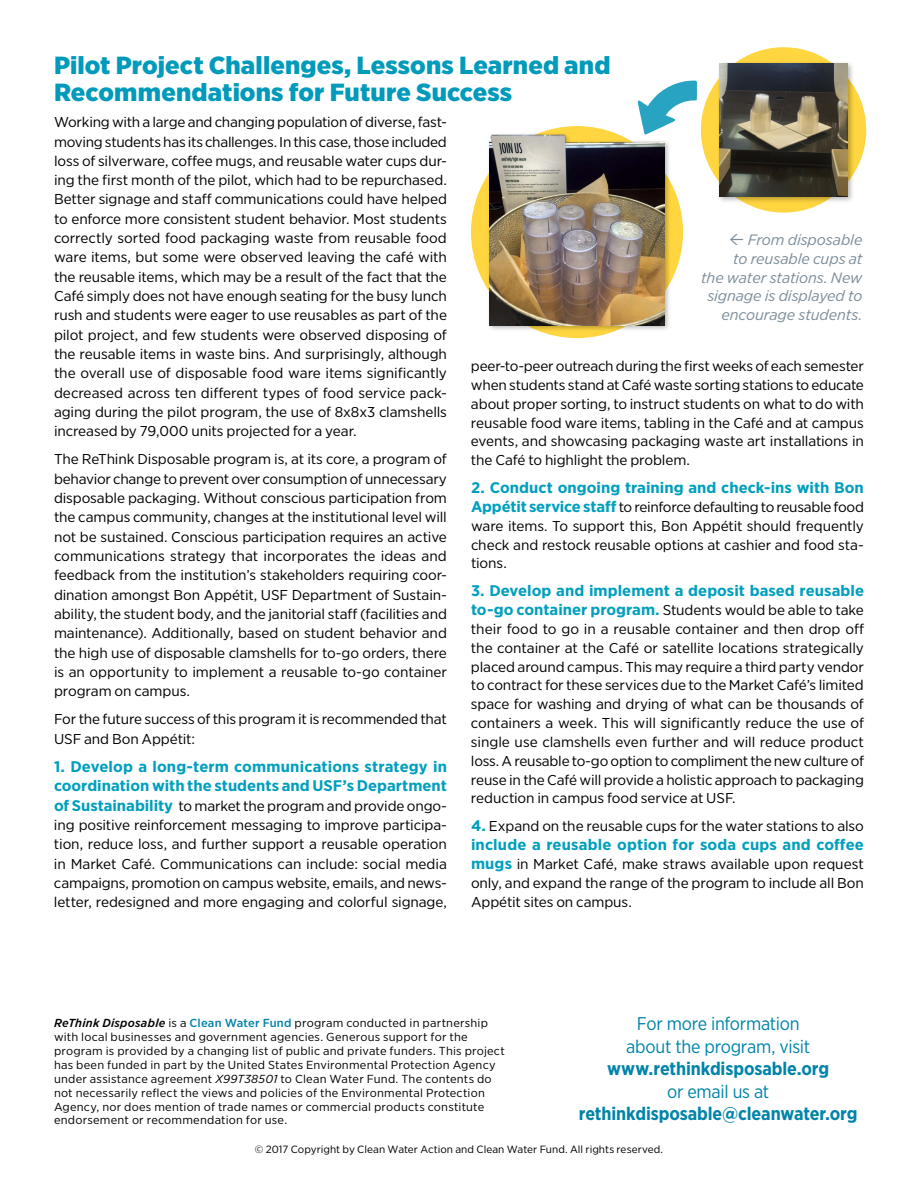
<style>
.page{position:relative;width:918px;height:1188px;background:#fff}
.page>*{position:absolute;margin:0;border:0;box-sizing:border-box;transform-origin:0 0}
.t1{font:900 24.75px/27.2px "Gotham Narrow";letter-spacing:.005em;color:#009abb;scale:1.1 1}
.t2{font:700 18.3px "Gotham Narrow";letter-spacing:-.01em;color:#0084a9}
.t3{font:18.3px/22.5px "Gotham Narrow";letter-spacing:-.015em;color:#0084a9;text-align:center}
.t4{font:700 15.3px/19.4px "Gotham Narrow";letter-spacing:.005em;color:#009fbe;scale:1.1 1}
.t5{font:italic 15px/18.8px "Gotham Narrow";letter-spacing:-.005em;color:#7d8e9a;text-align:right;scale:1.1 1}
.t6{font:14.25px/19.4px "Gotham Narrow";letter-spacing:-.005em;color:#000;text-align:justify;scale:1.1 1}
.t7{font:11.7px/14px "Gotham Narrow";letter-spacing:.015em;color:#000;scale:1.1 1}
.t8{font:10.5px "Gotham Narrow";letter-spacing:.005em;color:#000;scale:1.1 1}
.s1{font-weight:700;font-size:15.3px;color:#009fbe}
.s2{font-weight:500;font-style:italic}
.s3{font-weight:500;color:#0084a9}
.s4{font-style:italic}
</style>
<div class="page">
<div style="left:471px;top:126px;width:212px;height:212px;background:#ffd540;border-radius:50%"></div>
<div style="left:701px;top:47px;width:165px;height:166px;background:#ffd540;border-radius:50%"></div>
<svg style="left:638px;top:80px;width:59px;height:46px"></svg>
<div style="left:717px;top:61px;width:138px;height:142px;background:#000;opacity:.3"></div>
<img style="left:720px;top:64px;width:127px;height:132px">
<div style="left:487px;top:132px;width:184px;height:200px;background:#000;opacity:.3"></div>
<img style="left:490px;top:115px;width:174px;height:210px">
<h1 class="t1" style="left:54px;top:51px;width:507px">Pilot Project Challenges, Lessons Learned and<br>Recommendations for Future Success</h1>
<p class="t6" style="left:54px;top:112px;width:359px">Working with a large and changing population of diverse, fast&shy;moving students has its challenges. In this case, those included loss of silverware, coffee mugs, and reusable water cups dur&shy;ing the first month of the pilot, which had to be repurchased.<br>Better signage and staff communications could have helped to enforce more consistent student behavior. Most students correctly sorted food packaging waste from reusable food ware items, but some were observed leaving the café with the reusable items, which may be a result of the fact that the Café simply does not have enough seating for the busy lunch rush and students were eager to use reusables as part of the pilot project, and few students were observed disposing of the reusable items in waste bins. And surprisingly, although the overall use of disposable food ware items significantly decreased across ten different types of food service pack&shy;aging during the pilot program, the use of 8x8x3 clamshells increased by 79,000 units projected for a year.</p>
<p class="t6" style="left:54px;top:450px;width:359px">The ReThink Disposable program is, at its core, a program of behavior change to prevent over consumption of unnecessary disposable packaging. Without conscious participation from the campus community, changes at the institutional level will not be sustained. Conscious participation requires an active communications strategy that incorporates the ideas and feedback from the institution’s stakeholders requiring coor&shy;dination amongst Bon Appétit, USF Department of Sustain&shy;ability, the student body, and the janitorial staff (facilities and maintenance). Additionally, based on student behavior and the high use of disposable clamshells for to-go orders, there is an opportunity to implement a reusable to-go container program on campus.</p>
<p class="t6" style="left:54px;top:710px;width:359px">For the future success of this program it is recommended that<br>USF and Bon Appétit:</p>
<p class="t4" style="left:54px;top:757px;width:359px">1. Develop a long-term communications strategy in coordination with the students and USF’s Department</p>
<p class="t6" style="left:54px;top:796px;width:359px"><span class="s1">of Sustainability</span> to market the program and provide ongo&shy;ing positive reinforcement messaging to improve participa&shy;tion, reduce loss, and further support a reusable operation in Market Café. Communications can include: social media campaigns, promotion on campus website, emails, and news&shy;letter, redesigned and more engaging and colorful signage,</p>
<p class="t5" style="left:701px;top:230px;width:148px">From disposable<br>to reusable cups at<br>the water stations. New signage is displayed to encourage students.</p>
<p class="t6" style="left:471px;top:356px;width:359px;line-height:18.9px">peer-to-peer outreach during the first weeks of each semester when students stand at Café waste sorting stations to educate about proper sorting, to instruct students on what to do with reusable food ware items, tabling in the Café and at campus events, and showcasing packaging waste art installations in the Café to highlight the problem.</p>
<p class="t4" style="left:471px;top:478px;width:359px">2. Conduct ongoing training and check-ins with Bon</p>
<p class="t6" style="left:471px;top:497px;width:359px;line-height:18.9px"><span class="s1">Appétit service staff</span> to reinforce defaulting to reusable food ware items. To support this, Bon Appétit should frequently check and restock reusable options at cashier and food sta&shy;tions.</p>
<p class="t4" style="left:471px;top:581px;width:359px">3. Develop and implement a deposit based reusable</p>
<p class="t6" style="left:471px;top:600px;width:359px;line-height:18.9px"><span class="s1">to-go container program.</span> Students would be able to take their food to go in a reusable container and then drop off the container at the Café or satellite locations strategically placed around campus. This may require a third party vendor to contract for these services due to the Market Café’s limited space for washing and drying of what can be thousands of containers a week. This will significantly reduce the use of single use clamshells even further and will reduce product loss. A reusable to-go option to compliment the new culture of reuse in the Café will provide a holistic approach to packaging reduction in campus food service at USF.</p>
<p class="t6" style="left:471px;top:816px;width:359px"><span class="s1">4.</span> Expand on the reusable cups for the water stations to also</p>
<p class="t4" style="left:471px;top:835px;width:359px">include a reusable option for soda cups and coffee</p>
<p class="t6" style="left:471px;top:854px;width:359px;line-height:18.9px"><span class="s1">mugs</span> in Market Café, make straws available upon request only, and expand the range of the program to include all Bon Appétit sites on campus.</p>
<p class="t7" style="left:54px;top:1015px;width:411px"><span class="s2">ReThink Disposable</span> is a <span class="s3">Clean Water Fund</span> program conducted in partnership with local businesses and government agencies. Generous support for the program is provided by a changing list of public and private funders. This project has been funded in part by the United States Environmental Protection Agency under assistance agreement <span class="s4">X99T38501</span> to Clean Water Fund. The contents do not necessarily reflect the views and policies of the Environmental Protection Agency, nor does mention of trade names or commercial products constitute endorsement or recommendation for use.</p>
<p class="t3" style="left:626px;top:1012px;width:185px">For more information about the program, visit</p>
<p class="t2" style="left:607px;top:1057px;width:224px">www.rethinkdisposable.org</p>
<p class="t3" style="left:667px;top:1080px;width:104px">or email us at</p>
<p class="t2" style="left:579px;top:1102px;width:280px">rethinkdisposable@cleanwater.org</p>
<p class="t8" style="left:255px;top:1143px;width:373px">© 2017 Copyright by Clean Water Action and Clean Water Fund. All rights reserved.</p>
</div>
